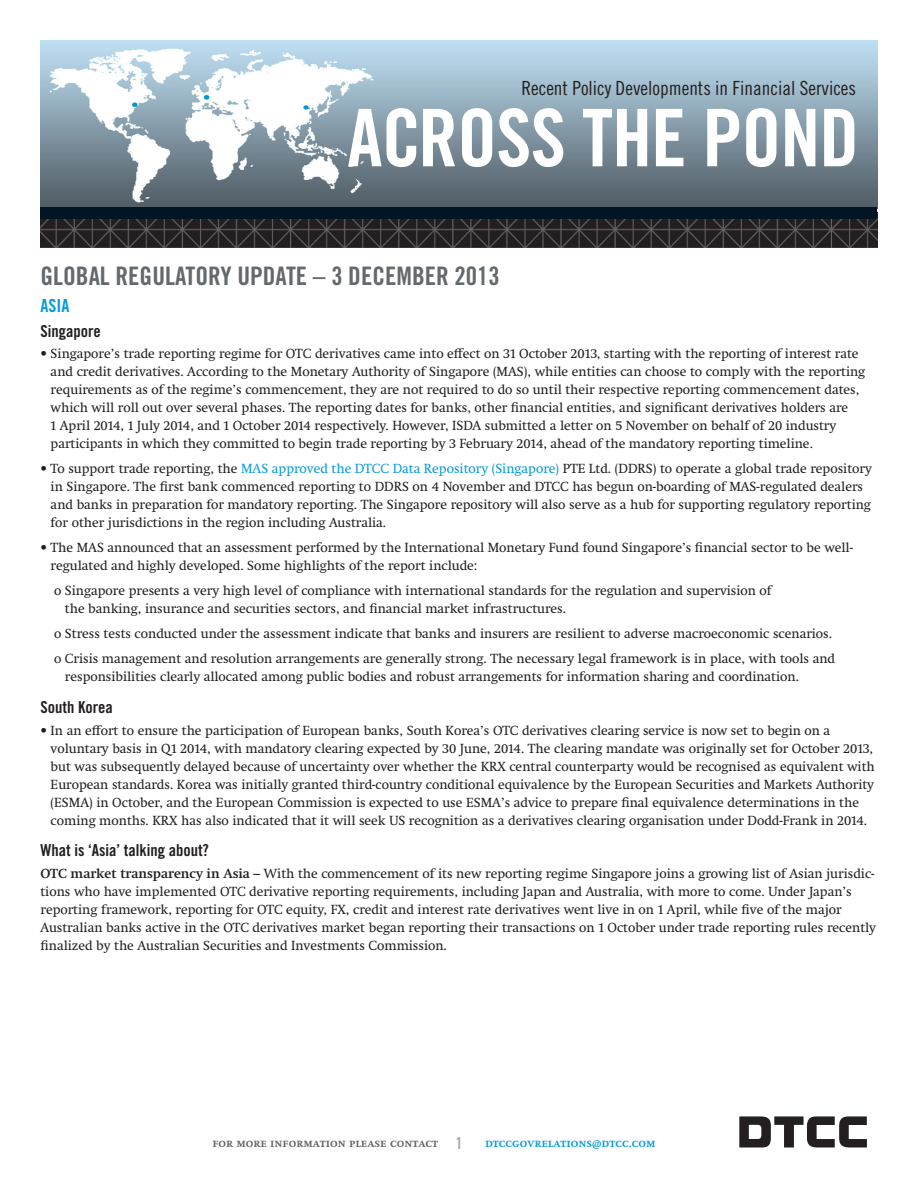
<style>
.page{position:relative;width:918px;height:1188px;background:#fff}
.page>*{position:absolute;margin:0;border:0;box-sizing:border-box;transform-origin:0 0}
.t1{font:79.5px "Trade Gothic Bold Cond Twenty";letter-spacing:-.01em;color:#fff}
.Subhead{font:25.5px "Trade Gothic Bold Cond Twenty";color:#64696d}
.t2{font:19.5px "Trade Gothic Cond Eighteen";color:#231f20}
.Region{font:18px "Trade Gothic Bold Cond Twenty";color:#089ad9}
.Bold_intro_text{font:16.5px "Trade Gothic Bold Cond Twenty";color:#231f20}
.t3{font:16.5px "Trade Gothic Bold Cond Twenty";color:#a8a9ad}
.Body_Copy{font:13.5px/18px "Swift Neue LT Pro";color:#231f20}
.t4{font:600 12px "Swift Neue LT Pro";color:#636366}
.t5{font:600 12px "Swift Neue LT Pro";color:#089ad9}
.s1{color:#089ad9}
.s2{font-weight:600}
</style>
<div class="page">
<svg style="left:739px;top:1116px;width:128px;height:32px"></svg>
<img style="left:40px;top:40px;width:838px;height:167px">
<img style="left:40px;top:218px;width:838px;height:30px">
<div style="left:40px;top:207px;width:838px;height:11px;background:#011622"></div>
<p class="t2" style="left:521px;top:76px;width:336px">Recent Policy Developments in Financial Services</p>
<p class="t1" style="left:347px;top:90px;width:513px">ACROSS THE POND</p>
<p class="Subhead" style="left:40px;top:260px;width:461px">GLOBAL REGULATORY UPDATE – 3 DECEMBER 2013</p>
<p class="Region" style="left:40px;top:295px;width:30px">ASIA</p>
<p class="Bold_intro_text" style="left:40px;top:321px;width:62px">Singapore</p>
<p class="Body_Copy" style="left:51px;top:344px;width:816px;text-indent:-10px">• Singapore’s trade reporting regime for OTC derivatives came into effect on 31 October 2013, starting with the reporting of interest rate and credit derivatives. According to the Monetary Authority of Singapore (MAS), while entities can choose to comply with the reporting requirements as of the regime’s commencement, they are not required to do so until their respective reporting commencement dates, which will roll out over several phases. The reporting dates for banks, other financial entities, and significant derivatives holders are<br>1 April 2014, 1 July 2014, and 1 October 2014 respectively. However, ISDA submitted a letter on 5 November on behalf of 20 industry participants in which they committed to begin trade reporting by 3 February 2014, ahead of the mandatory reporting timeline.</p>
<p class="Body_Copy" style="left:51px;top:460px;width:823px;text-indent:-10px">• To support trade reporting, the <span class="s1">MAS approved the DTCC Data Repository (Singapore)</span> PTE Ltd. (DDRS) to operate a global trade repository in Singapore. The first bank commenced reporting to DDRS on 4 November and DTCC has begun on-boarding of MAS-regulated dealers and banks in preparation for mandatory reporting. The Singapore repository will also serve as a hub for supporting regulatory reporting for other jurisdictions in the region including Australia.</p>
<p class="Body_Copy" style="left:51px;top:539px;width:804px;text-indent:-10px">• The MAS announced that an assessment performed by the International Monetary Fund found Singapore’s financial sector to be well&shy;regulated and highly developed. Some highlights of the report include:</p>
<p class="Body_Copy" style="left:65px;top:582px;width:708px;text-indent:-11px">o Singapore presents a very high level of compliance with international standards for the regulation and supervision of the banking, insurance and securities sectors, and financial market infrastructures.</p>
<p class="Body_Copy" style="left:54px;top:625px;width:780px">o Stress tests conducted under the assessment indicate that banks and insurers are resilient to adverse macroeconomic scenarios.</p>
<p class="Body_Copy" style="left:65px;top:650px;width:772px;text-indent:-11px">o Crisis management and resolution arrangements are generally strong. The necessary legal framework is in place, with tools and responsibilities clearly allocated among public bodies and robust arrangements for information sharing and coordination.</p>
<p class="Bold_intro_text" style="left:40px;top:697px;width:74px">South Korea</p>
<p class="Body_Copy" style="left:51px;top:721px;width:826px;text-indent:-10px">• In an effort to ensure the participation of European banks, South Korea’s OTC derivatives clearing service is now set to begin on a voluntary basis in Q1 2014, with mandatory clearing expected by 30 June, 2014. The clearing mandate was originally set for October 2013, but was subsequently delayed because of uncertainty over whether the KRX central counterparty would be recognised as equivalent with European standards. Korea was initially granted third-country conditional equivalence by the European Securities and Markets Authority (ESMA) in October, and the European Commission is expected to use ESMA’s advice to prepare final equivalence determinations in the coming months. KRX has also indicated that it will seek US recognition as a derivatives clearing organisation under Dodd-Frank in 2014.</p>
<p class="Bold_intro_text" style="left:40px;top:840px;width:170px">What is ‘Asia’ talking about?</p>
<p class="Body_Copy" style="left:40px;top:864px;width:837px"><span class="s2">OTC market transparency in Asia</span> – With the commencement of its new reporting regime Singapore joins a growing list of Asian jurisdic&shy;tions who have implemented OTC derivative reporting requirements, including Japan and Australia, with more to come. Under Japan’s reporting framework, reporting for OTC equity, FX, credit and interest rate derivatives went live in on 1 April, while five of the major Australian banks active in the OTC derivatives market began reporting their transactions on 1 October under trade reporting rules recently finalized by the Australian Securities and Investments Commission.</p>
<p class="t4" style="left:212px;top:1136px;width:227px">for more information please contact</p>
<p class="t3" style="left:455px;top:1133px;width:9px">1</p>
<p class="t5" style="left:485px;top:1136px;width:172px">dtccgovrelations@dtcc.com</p>
</div>
